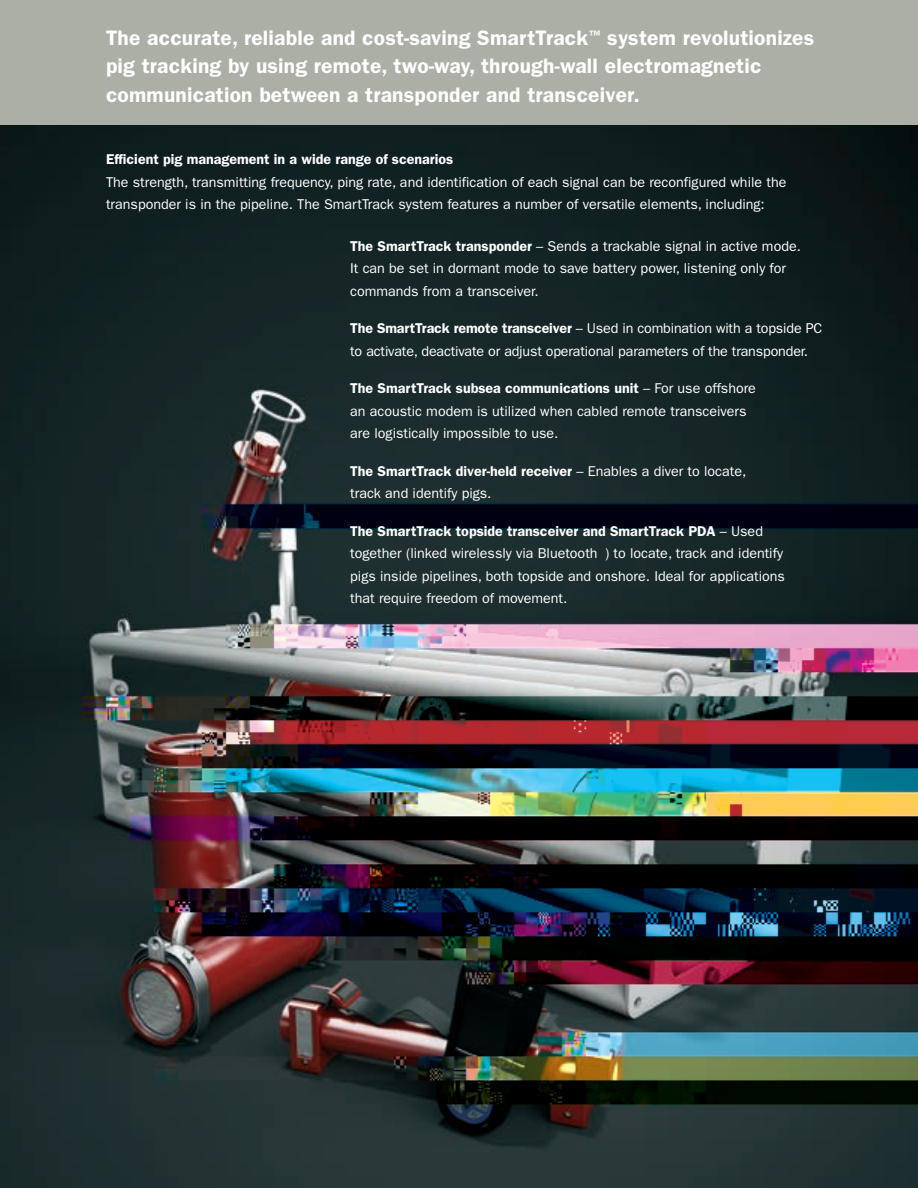
<style>
.page{position:relative;width:918px;height:1188px;background:#fff}
.page>*{position:absolute;margin:0;border:0;box-sizing:border-box;transform-origin:0 0}
.t1{font:600 21px/28.5px "ITC Franklin Gothic Std";letter-spacing:.01em;color:#fff}
.t2{font:14.25px/22.5px "ITC Franklin Gothic Std";color:#fff}
.t3{font:600 14.25px "ITC Franklin Gothic Std";color:#fff}
.s1{font-weight:600}
</style>
<div class="page">
<img style="left:0;top:124px;width:918px;height:1064px">
<div style="left:0;top:0;width:918px;height:124px;background:#acafa6"></div>
<h1 class="t1" style="left:106px;top:24px;width:710px">The accurate, reliable and cost-saving SmartTrack<sup>™</sup> system revolutionizes pig tracking by using remote, two-way, through-wall electromagnetic communication between a transponder and transceiver.</h1>
<p class="t3" style="left:106px;top:151px;width:349px">Efficient pig management in a wide range of scenarios</p>
<p class="t2" style="left:106px;top:171px;width:682px">The strength, transmitting frequency, ping rate, and identification of each signal can be reconfigured while the transponder is in the pipeline. The SmartTrack system features a number of versatile elements, including:</p>
<p class="t2" style="left:350px;top:235px;width:452px"><span class="s1">The SmartTrack transponder</span> – Sends a trackable signal in active mode.<br>It can be set in dormant mode to save battery power, listening only for commands from a transceiver.</p>
<p class="t2" style="left:350px;top:317px;width:474px"><span class="s1">The SmartTrack remote transceiver</span> – Used in combination with a topside PC to activate, deactivate or adjust operational parameters of the transponder.</p>
<p class="t2" style="left:350px;top:377px;width:407px"><span class="s1">The SmartTrack subsea communications unit</span> – For use offshore an acoustic modem is utilized when cabled remote transceivers are logistically impossible to use.</p>
<p class="t2" style="left:350px;top:460px;width:398px"><span class="s1">The SmartTrack diver-held receiver</span> – Enables a diver to locate, track and identify pigs.</p>
<p class="t2" style="left:350px;top:520px;width:436px"><span class="s1">The SmartTrack topside transceiver and SmartTrack PDA</span> – Used together (linked wirelessly via Bluetooth ) to locate, track and identify pigs inside pipelines, both topside and onshore. Ideal for applications that require freedom of movement.</p>
</div>
